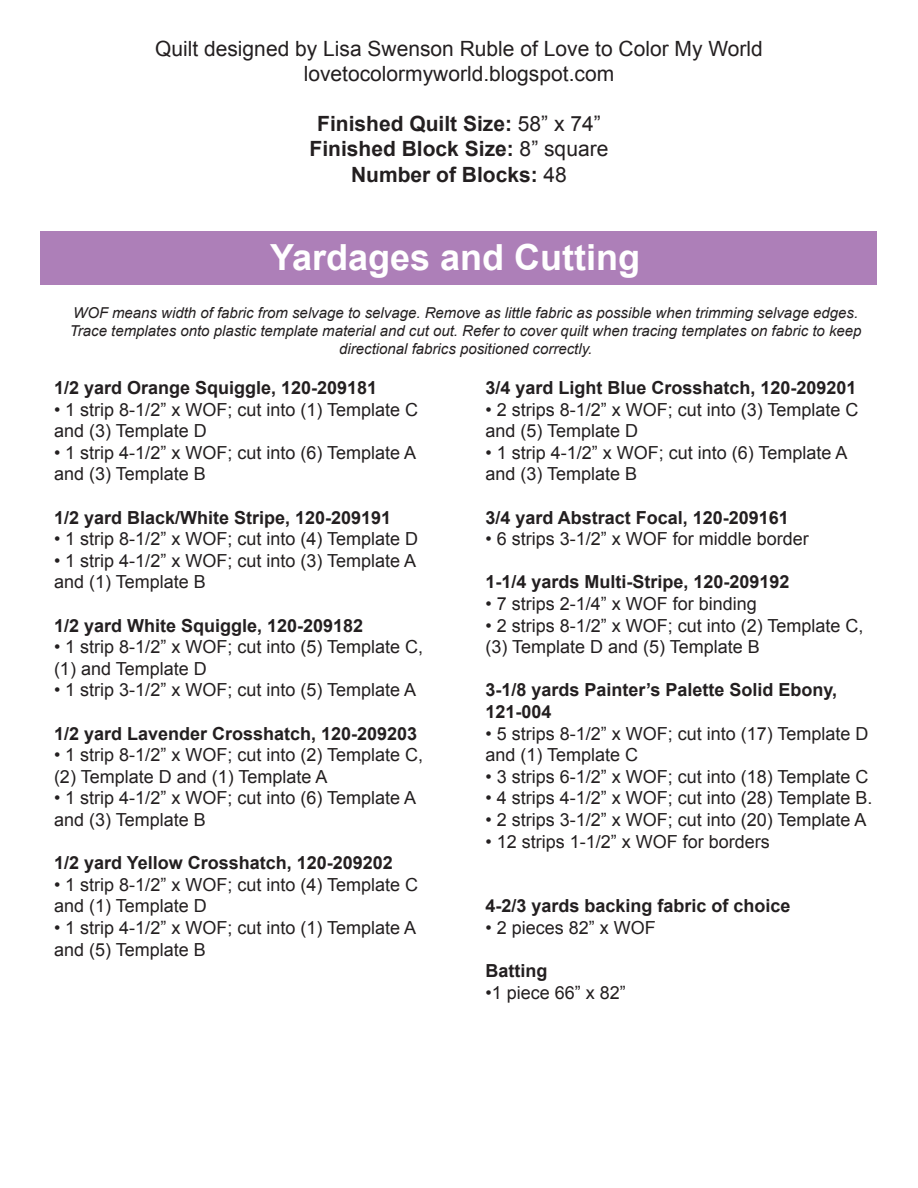
<style>
.page{position:relative;width:918px;height:1188px;background:#fff}
.page>*{position:absolute;margin:0;border:0;box-sizing:border-box;transform-origin:0 0}
.t1{font:700 36px "Arial";color:#fff}
.t2{font:21px/25.2px "Arial";color:#231f20;text-align:center}
.t3{font:700 21px/25.2px "Arial";color:#231f20;text-align:center}
.t4{font:18px/21.6px "Arial";color:#231f20}
.t5{font:700 18px/21.6px "Arial";color:#231f20}
.t6{font:italic 15px/18px "Arial";color:#231f20;text-align:center}
.s1{font-weight:400}
</style>
<div class="page">
<div style="left:40px;top:231px;width:838px;height:54px;background:#ad7fb8"></div>
<p class="t2" style="left:155px;top:36px;width:609px">Quilt designed by Lisa Swenson Ruble of Love to Color My World lovetocolormyworld.blogspot.com</p>
<p class="t3" style="left:310px;top:112px;width:300px">Finished Quilt Size: <span class="s1">58” x 74”<br></span>Finished Block Size: <span class="s1">8” square<br></span>Number of Blocks: <span class="s1">48</span></p>
<h1 class="t1" style="left:270px;top:234px;width:372px">Yardages and Cutting</h1>
<p class="t6" style="left:70px;top:304px;width:793px">WOF means width of fabric from selvage to selvage. Remove as little fabric as possible when trimming selvage edges.<br>Trace templates onto plastic template material and cut out. Refer to cover quilt when tracing templates on fabric to keep directional fabrics positioned correctly.</p>
<p class="t5" style="left:486px;top:377px;width:373px">3/4 yard Light Blue Crosshatch, 120-209201</p>
<p class="t4" style="left:486px;top:399px;width:375px">• 2 strips 8-1/2” x WOF; cut into (3) Template C and (5) Template D</p>
<p class="t4" style="left:486px;top:442px;width:364px">• 1 strip 4-1/2” x WOF; cut into (6) Template A and (3) Template B</p>
<p class="t5" style="left:486px;top:507px;width:305px">3/4 yard Abstract Focal, 120-209161</p>
<p class="t4" style="left:486px;top:528px;width:325px">• 6 strips 3-1/2” x WOF for middle border</p>
<p class="t5" style="left:486px;top:572px;width:306px">1-1/4 yards Multi-Stripe, 120-209192</p>
<p class="t4" style="left:486px;top:593px;width:273px">• 7 strips 2-1/4” x WOF for binding</p>
<p class="t4" style="left:486px;top:615px;width:380px">• 2 strips 8-1/2” x WOF; cut into (2) Template C, (3) Template D and (5) Template B</p>
<p class="t5" style="left:486px;top:680px;width:353px">3-1/8 yards Painter’s Palette Solid Ebony,<br>121-004</p>
<p class="t4" style="left:486px;top:723px;width:385px">• 5 strips 8-1/2” x WOF; cut into (17) Template D and (1) Template C</p>
<p class="t4" style="left:486px;top:766px;width:385px">• 3 strips 6-1/2” x WOF; cut into (18) Template C</p>
<p class="t4" style="left:486px;top:787px;width:389px">• 4 strips 4-1/2” x WOF; cut into (28) Template B.</p>
<p class="t4" style="left:486px;top:809px;width:383px">• 2 strips 3-1/2” x WOF; cut into (20) Template A</p>
<p class="t4" style="left:486px;top:831px;width:286px">• 12 strips 1-1/2” x WOF for borders</p>
<p class="t5" style="left:54px;top:377px;width:325px">1/2 yard Orange Squiggle, 120-209181</p>
<p class="t4" style="left:54px;top:399px;width:366px">• 1 strip 8-1/2” x WOF; cut into (1) Template C and (3) Template D</p>
<p class="t4" style="left:54px;top:442px;width:364px">• 1 strip 4-1/2” x WOF; cut into (6) Template A and (3) Template B</p>
<p class="t5" style="left:54px;top:507px;width:339px">1/2 yard Black/White Stripe, 120-209191</p>
<p class="t4" style="left:54px;top:528px;width:366px">• 1 strip 8-1/2” x WOF; cut into (4) Template D</p>
<p class="t4" style="left:54px;top:550px;width:364px">• 1 strip 4-1/2” x WOF; cut into (3) Template A and (1) Template B</p>
<p class="t5" style="left:54px;top:615px;width:311px">1/2 yard White Squiggle, 120-209182</p>
<p class="t4" style="left:54px;top:636px;width:371px">• 1 strip 8-1/2” x WOF; cut into (5) Template C, (1) and Template D</p>
<p class="t4" style="left:54px;top:679px;width:364px">• 1 strip 3-1/2” x WOF; cut into (5) Template A</p>
<p class="t5" style="left:54px;top:723px;width:365px">1/2 yard Lavender Crosshatch, 120-209203</p>
<p class="t4" style="left:54px;top:744px;width:371px">• 1 strip 8-1/2” x WOF; cut into (2) Template C, (2) Template D and (1) Template A</p>
<p class="t4" style="left:54px;top:787px;width:364px">• 1 strip 4-1/2” x WOF; cut into (6) Template A and (3) Template B</p>
<p class="t5" style="left:54px;top:853px;width:340px">1/2 yard Yellow Crosshatch, 120-209202</p>
<p class="t4" style="left:54px;top:874px;width:366px">• 1 strip 8-1/2” x WOF; cut into (4) Template C and (1) Template D</p>
<p class="t4" style="left:54px;top:917px;width:364px">• 1 strip 4-1/2” x WOF; cut into (1) Template A and (5) Template B</p>
<p class="t5" style="left:486px;top:896px;width:307px">4-2/3 yards backing fabric of choice</p>
<p class="t4" style="left:486px;top:917px;width:172px">• 2 pieces 82” x WOF</p>
<p class="t5" style="left:486px;top:961px;width:63px">Batting</p>
<p class="t4" style="left:486px;top:982px;width:142px">•1 piece 66” x 82”</p>
</div>
